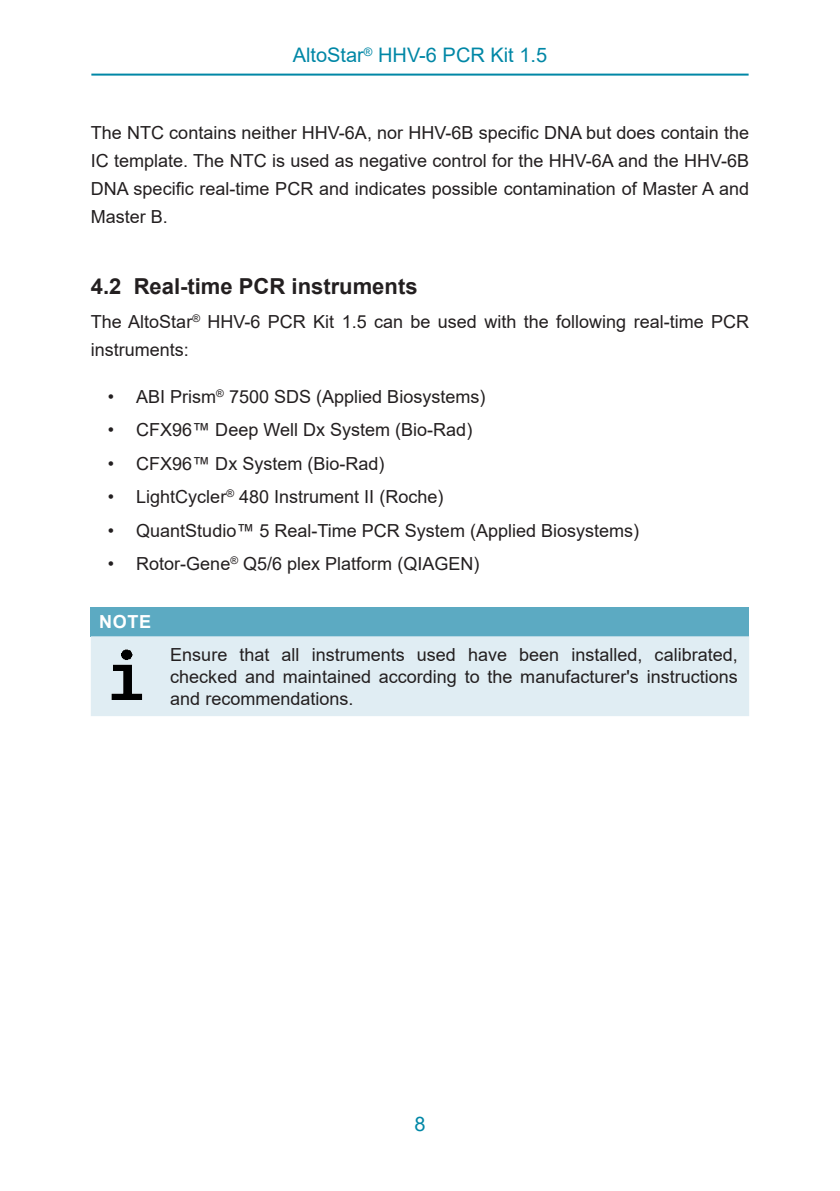
<style>
.page{position:relative;width:840px;height:1191px;background:#fff}
.page>*{position:absolute;margin:0;border:0;box-sizing:border-box;transform-origin:0 0}
.Level_2{font:700 22px "Arial";color:#231f20}
.Seitenkopf{font:20px "Arial";color:#0087a6}
.Mengentext{font:18px/28px "Arial";color:#231f20;text-align:justify}
.Note_para{font:18px/22px "Arial";color:#231f20;text-align:justify}
.Note_Titel{font:700 18px "Arial";color:#fff}
</style>
<div class="page">
<hr style="left:91px;top:74px;width:657px;height:2px;background:#0087a6">
<div style="left:91px;top:607px;width:657px;height:29px;background:#5caac2"></div>
<div style="left:91px;top:636px;width:657px;height:80px;background:#e0edf3"></div>
<img style="left:94px;top:645px;width:62px;height:62px">
<p class="Seitenkopf" style="left:292px;top:41px;width:256px">AltoStar<sup>®</sup> HHV-6 PCR Kit 1.5</p>
<p class="Mengentext" style="left:91px;top:119px;width:659px">The NTC contains neither HHV-6A, nor HHV-6B specific DNA but does contain the IC template. The NTC is used as negative control for the HHV-6A and the HHV-6B DNA specific real-time PCR and indicates possible contamination of Master A and Master B.</p>
<p class="Level_2" style="left:91px;top:271px;width:328px">4.2 Real-time PCR instruments</p>
<p class="Mengentext" style="left:91px;top:307px;width:659px">The AltoStar<sup>®</sup> HHV-6 PCR Kit 1.5 can be used with the following real-time PCR instruments:</p>
<p class="Mengentext" style="left:108px;top:383px;width:379px">• ABI Prism<sup>®</sup> 7500 SDS (Applied Biosystems)</p>
<p class="Mengentext" style="left:108px;top:416px;width:366px">• CFX96™ Deep Well Dx System (Bio-Rad)</p>
<p class="Mengentext" style="left:108px;top:449px;width:278px">• CFX96™ Dx System (Bio-Rad)</p>
<p class="Mengentext" style="left:108px;top:483px;width:337px">• LightCycler<sup>®</sup> 480 Instrument II (Roche)</p>
<p class="Mengentext" style="left:108px;top:516px;width:532px">• QuantStudio™ 5 Real-Time PCR System (Applied Biosystems)</p>
<p class="Mengentext" style="left:108px;top:549px;width:373px">• Rotor-Gene<sup>®</sup> Q5/6 plex Platform (QIAGEN)</p>
<p class="Note_Titel" style="left:99px;top:609px;width:53px">NOTE</p>
<p class="Note_para" style="left:170px;top:643px;width:568px">Ensure that all instruments used have been installed, calibrated, checked and maintained according to the manufacturer's instructions and recommendations.</p>
<p class="Seitenkopf" style="left:414px;top:1110px;width:13px">8</p>
</div>
